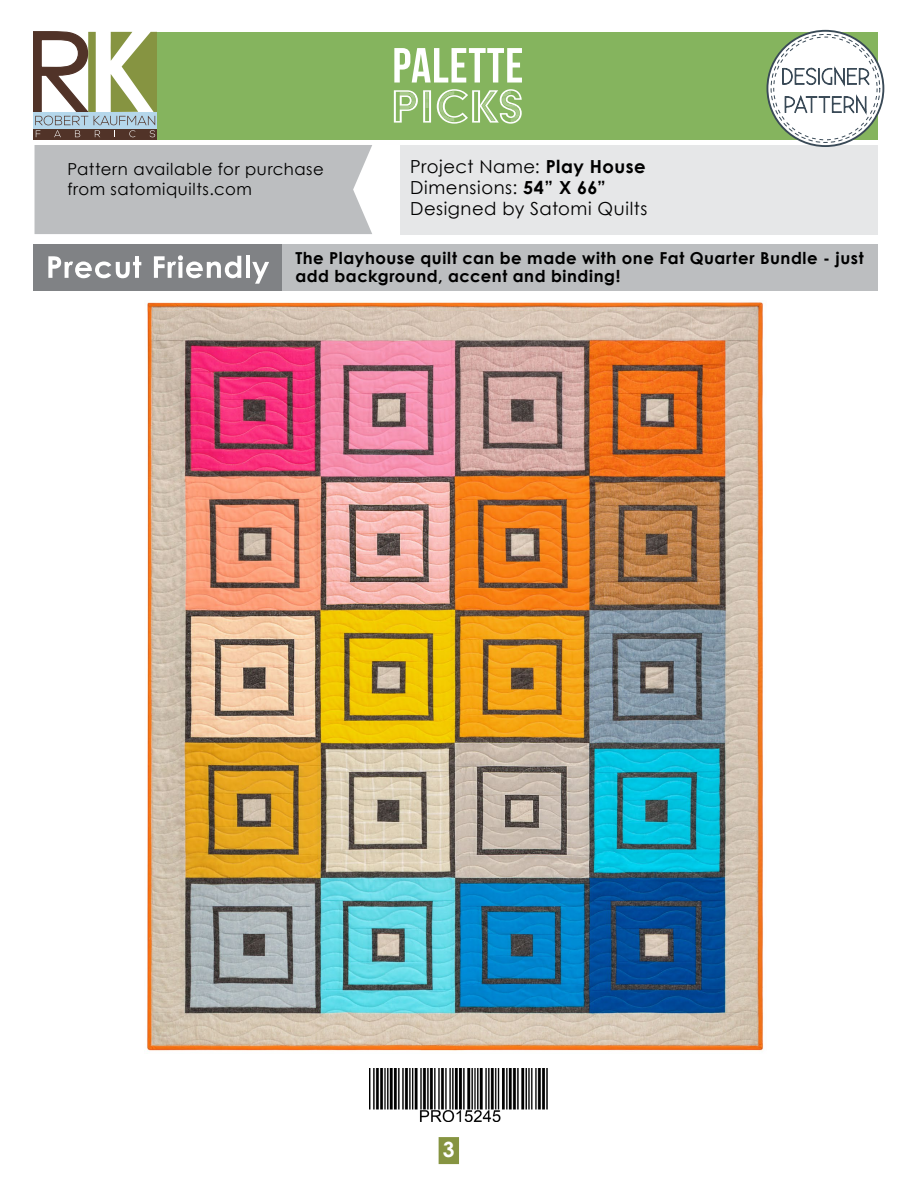
<style>
.page{position:relative;width:918px;height:1188px;background:#fff}
.page>*{position:absolute;margin:0;border:0;box-sizing:border-box;transform-origin:0 0}
.t1{font:700 21px "Century Gothic";color:#fff}
.t2{font:18px/21px "Century Gothic";letter-spacing:.03em;color:#000}
.t3{font:700 16.5px/18px "Century Gothic";letter-spacing:.035em;color:#000}
.t4{font:16.5px/19.8px "Century Gothic";letter-spacing:.035em;color:#000}
.s1{font-weight:700}
</style>
<div class="page">
<div style="left:439px;top:1137px;width:20px;height:27px;background:#869441"></div>
<img style="left:369px;top:1068px;width:179px;height:54px">
<img style="left:147px;top:301px;width:617px;height:750px">
<div style="left:35px;top:145px;width:337px;height:89px;background:#bcbec0"></div>
<div style="left:400px;top:145px;width:478px;height:89px;background:#e6e7e8"></div>
<div style="left:34px;top:245px;width:844px;height:46px;background:#bcbec0"></div>
<div style="left:34px;top:245px;width:248px;height:46px;background:#808285"></div>
<svg style="left:48px;top:256px;width:93px;height:22px"></svg>
<svg style="left:154px;top:255px;width:87px;height:23px"></svg>
<hr style="left:246px;top:256px;width:4px;height:22px;background:#fff">
<svg style="left:252px;top:262px;width:17px;height:22px"></svg>
<div style="left:153px;top:32px;width:725px;height:107px;background:#85b45e"></div>
<svg style="left:34px;top:32px;width:123px;height:107px"></svg>
<svg style="left:767px;top:31px;width:116px;height:115px"></svg>
<div style="left:767px;top:30px;width:117px;height:117px;border:2px solid #3a4a57;border-radius:50%"></div>
<svg style="left:771px;top:34px;width:109px;height:108px"></svg>
<div style="left:774px;top:37px;width:103px;height:103px;background:#fff;border-radius:50%"></div>
<svg style="left:782px;top:66px;width:88px;height:51px"></svg>
<svg style="left:394px;top:48px;width:128px;height:35px"></svg>
<svg style="left:394px;top:90px;width:37px;height:33px"></svg>
<svg style="left:437px;top:89px;width:85px;height:35px"></svg>
<p class="t4" style="left:67px;top:159px;width:258px">Pattern available for purchase from satomiquilts.com</p>
<p class="t2" style="left:410px;top:156px;width:239px">Project Name: <span class="s1">Play House<br></span>Dimensions: <span class="s1">54” X 66”<br></span>Designed by Satomi Quilts</p>
<p class="t3" style="left:295px;top:249px;width:570px">The Playhouse quilt can be made with one Fat Quarter Bundle - just add background, accent and binding!</p>
<p class="t1" style="left:443px;top:1134px;width:13px">3</p>
</div>
